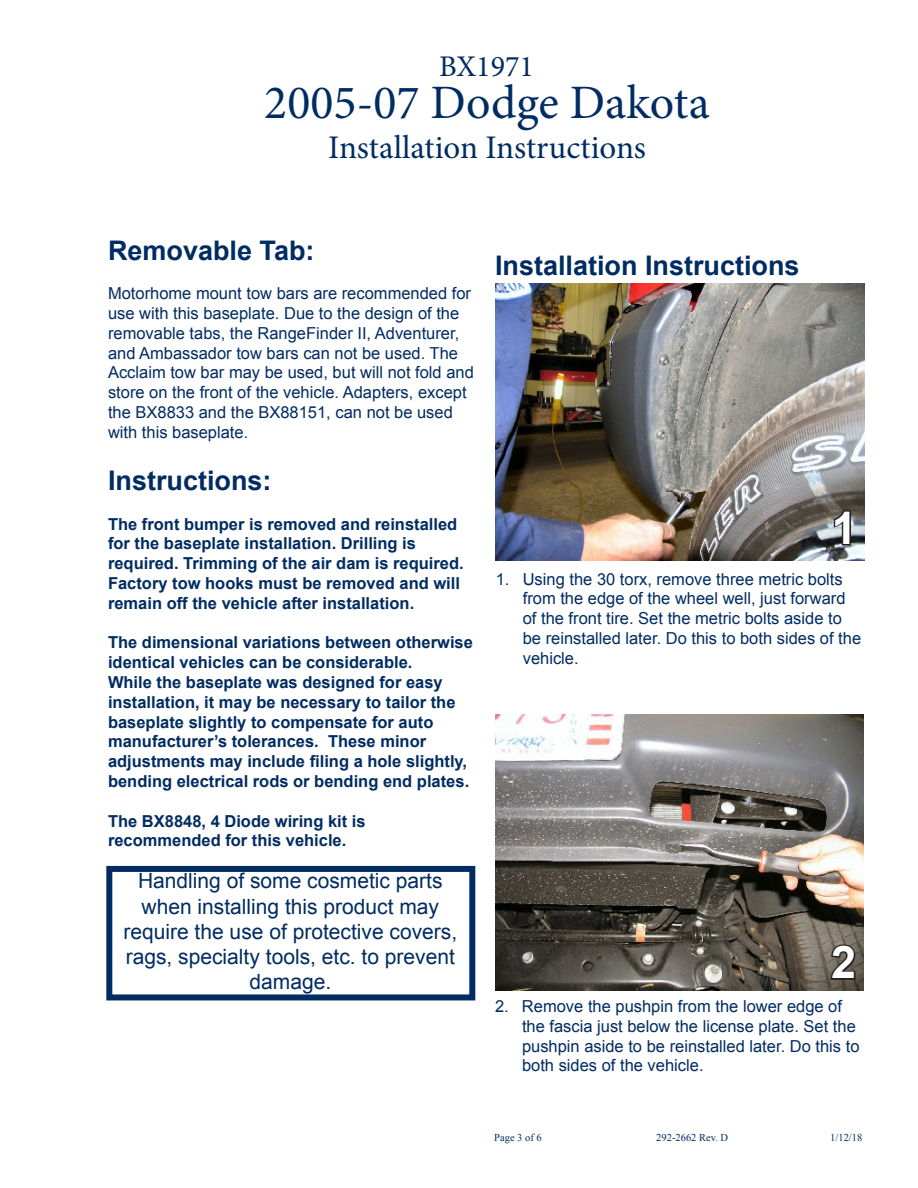
<style>
.page{position:relative;width:918px;height:1188px;background:#fff}
.page>*{position:absolute;margin:0;border:0;box-sizing:border-box;transform-origin:0 0}
.t1{font:48px "Minion Pro";color:#002c62}
.t2{font:700 45px "Arial";color:#fff}
.t3{font:33px "Minion Pro";color:#002c62}
.t4{font:30px "Minion Pro";color:#002c62}
.t5{font:700 27px "Arial";color:#002c62}
.t6{font:21px/25.2px "Arial";color:#002c62;text-align:center}
.t7{font:16.5px/19.8px "Arial";color:#002c62}
.t8{font:700 16.5px/19.8px "Arial";color:#002c62}
.t9{font:10.5px "Times New Roman";color:#002c62}
</style>
<div class="page">
<img style="left:495px;top:284px;width:370px;height:277px">
<svg style="left:832px;top:509px;width:20px;height:38px"></svg>
<img style="left:495px;top:714px;width:369px;height:276px">
<svg style="left:829px;top:943px;width:28px;height:38px"></svg>
<div style="left:106px;top:866px;width:369px;height:134px;border:6px solid #002c62"></div>
<p class="t4" style="left:439px;top:46px;width:96px">BX1971</p>
<p class="t1" style="left:264px;top:71px;width:447px">2005-07 Dodge Dakota</p>
<p class="t3" style="left:328px;top:125px;width:319px">Installation Instructions</p>
<p class="t5" style="left:108px;top:232px;width:208px">Removable Tab:</p>
<p class="t7" style="left:108px;top:284px;width:367px">Motorhome mount tow bars are recommended for use with this baseplate. Due to the design of the removable tabs, the RangeFinder II, Adventurer, and Ambassador tow bars can not be used. The Acclaim tow bar may be used, but will not fold and store on the front of the vehicle. Adapters, except the BX8833 and the BX88151, can not be used with this baseplate.</p>
<p class="t5" style="left:108px;top:463px;width:165px">Instructions:</p>
<p class="t8" style="left:108px;top:514px;width:357px">The front bumper is removed and reinstalled for the baseplate installation. Drilling is required. Trimming of the air dam is required.<br>Factory tow hooks must be removed and will remain off the vehicle after installation.</p>
<p class="t8" style="left:108px;top:633px;width:366px">The dimensional variations between otherwise identical vehicles can be considerable.<br>While the baseplate was designed for easy installation, it may be necessary to tailor the baseplate slightly to compensate for auto manufacturer’s tolerances. These minor adjustments may include filing a hole slightly, bending electrical rods or bending end plates.</p>
<p class="t8" style="left:108px;top:811px;width:259px">The BX8848, 4 Diode wiring kit is recommended for this vehicle.</p>
<p class="t6" style="left:123px;top:869px;width:335px">Handling of some cosmetic parts when installing this product may require the use of protective covers, rags, specialty tools, etc. to prevent damage.</p>
<p class="t5" style="left:495px;top:248px;width:306px">Installation Instructions</p>
<p class="t2" style="left:832px;top:498px;width:27px">1</p>
<p class="t7" style="left:523px;top:569px;width:340px;text-indent:-27px">1. Using the 30 torx, remove three metric bolts from the edge of the wheel well, just forward of the front tire. Set the metric bolts aside to be reinstalled later. Do this to both sides of the vehicle.</p>
<p class="t2" style="left:831px;top:933px;width:27px">2</p>
<p class="t7" style="left:522px;top:997px;width:339px;text-indent:-27px">2. Remove the pushpin from the lower edge of the fascia just below the license plate. Set the pushpin aside to be reinstalled later. Do this to both sides of the vehicle.</p>
<p class="t9" style="left:494px;top:1131px;width:49px">Page 3 of 6</p>
<p class="t9" style="left:656px;top:1131px;width:73px">292-2662 Rev. D</p>
<p class="t9" style="left:830px;top:1131px;width:34px">1/12/18</p>
</div>
